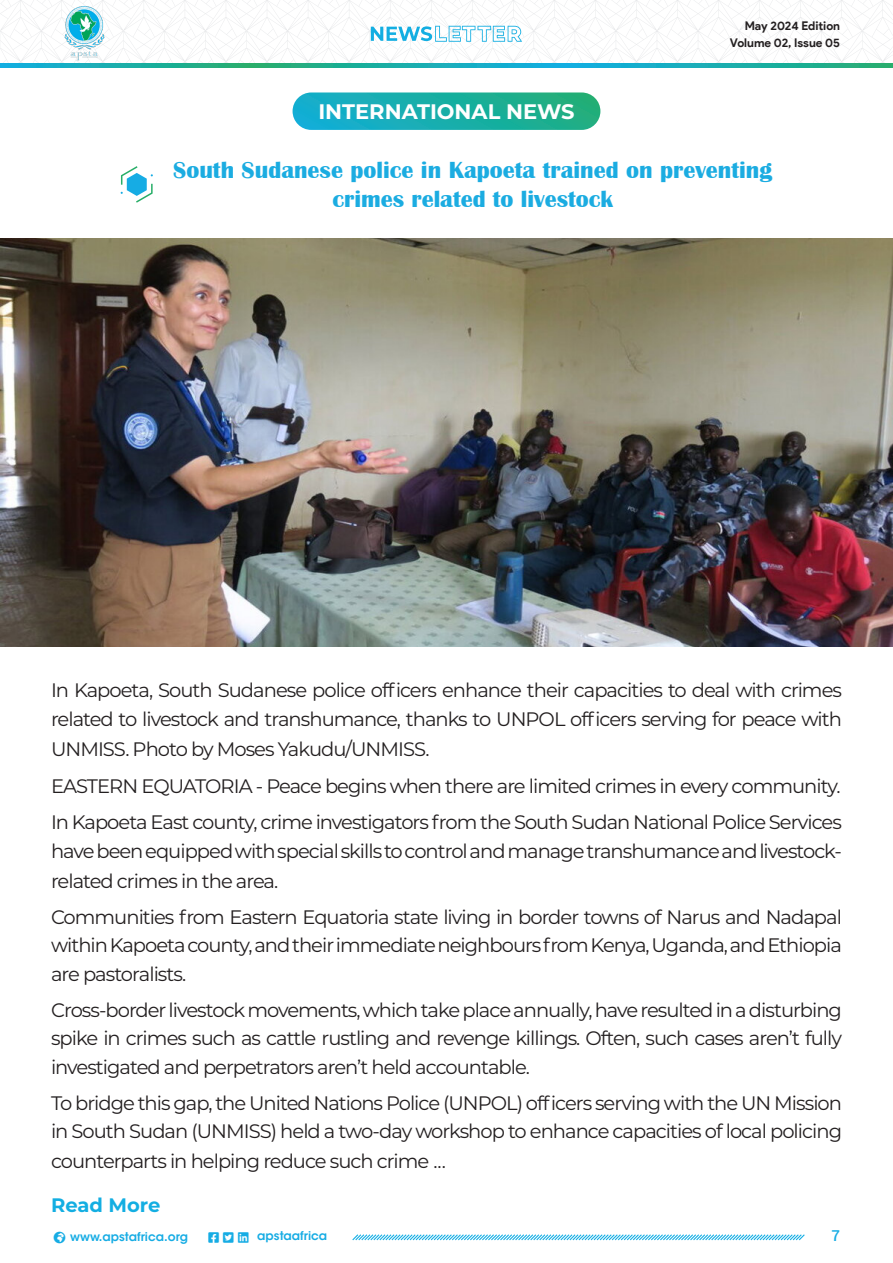
<style>
.page{position:relative;width:893px;height:1263px;background:#fff}
.page>*{position:absolute;margin:0;border:0;box-sizing:border-box;transform-origin:0 0}
.t1{font:700 24px/28.8px "Britannic";color:#1bace1;text-align:center}
.t2{font:700 21px "Montserrat";color:#fff}
.t3{font:19.5px/29.2px "Montserrat";letter-spacing:-.05em;color:#231f20;text-align:justify}
.t4{font:700 19.5px "Montserrat";color:#13aee2}
.t5{font:500 15px "Roboto";color:#16ace4}
.t6{font:600 12px "ITC Avant Garde Std";color:#16ace4}
.t7{font:700 12px/16.8px "Product Sans";letter-spacing:-.005em;color:#231f20;text-align:right}
</style>
<div class="page">
<svg style="left:352px;top:1234px;width:453px;height:7px"></svg>
<svg style="left:0;top:64px;width:893px;height:4px;background:#1badaa"></svg>
<svg style="left:0;top:0;width:893px;height:64px"></svg>
<img style="left:0;top:238px;width:892px;height:408px">
<div style="left:293px;top:92px;width:307px;height:38px;background:linear-gradient(to right,#13aed4,#20ae79);border-radius:19px"></div>
<svg style="left:121px;top:166px;width:32px;height:37px"></svg>
<p class="t2" style="left:318px;top:96px;width:258px">INTERNATIONAL NEWS</p>
<p class="t7" style="left:730px;top:18px;width:112px">May 2024 Edition<br>Volume 02, Issue 05</p>
<p class="t1" style="left:173px;top:156px;width:601px">South Sudanese police in Kapoeta trained on preventing crimes related to livestock</p>
<p class="t3" style="left:51px;top:675px;width:792px">In Kapoeta, South Sudanese police officers enhance their capacities to deal with crimes related to livestock and transhumance, thanks to UNPOL officers serving for peace with UNMISS. Photo by Moses Yakudu/UNMISS.</p>
<p class="t3" style="left:51px;top:771px;width:791px">EASTERN EQUATORIA - Peace begins when there are limited crimes in every community.</p>
<p class="t3" style="left:51px;top:807px;width:792px">In Kapoeta East county, crime investigators from the South Sudan National Police Services have been equipped with special skills to control and manage transhumance and livestock&shy;related crimes in the area.</p>
<p class="t3" style="left:51px;top:902px;width:792px;line-height:28.5px">Communities from Eastern Equatoria state living in border towns of Narus and Nadapal within Kapoeta county, and their immediate neighbours from Kenya, Uganda, and Ethiopia are pastoralists.</p>
<p class="t3" style="left:51px;top:995px;width:792px;line-height:28.5px">Cross-border livestock movements, which take place annually, have resulted in a disturbing spike in crimes such as cattle rustling and revenge killings. Often, such cases aren’t fully investigated and perpetrators aren’t held accountable.</p>
<p class="t3" style="left:51px;top:1087px;width:792px">To bridge this gap, the United Nations Police (UNPOL) officers serving with the UN Mission in South Sudan (UNMISS) held a two-day workshop to enhance capacities of local policing counterparts in helping reduce such crime ...</p>
<p class="t4" style="left:51px;top:1191px;width:111px">Read More</p>
<p class="t6" style="left:54px;top:1229px;width:136px">●□ www.apstafrica.org</p>
<p class="t6" style="left:223px;top:1228px;width:105px">▼▼▼▲❑◆ ●■■ apstaafrica</p>
<p class="t5" style="left:831px;top:1225px;width:10px">7</p>
</div>
